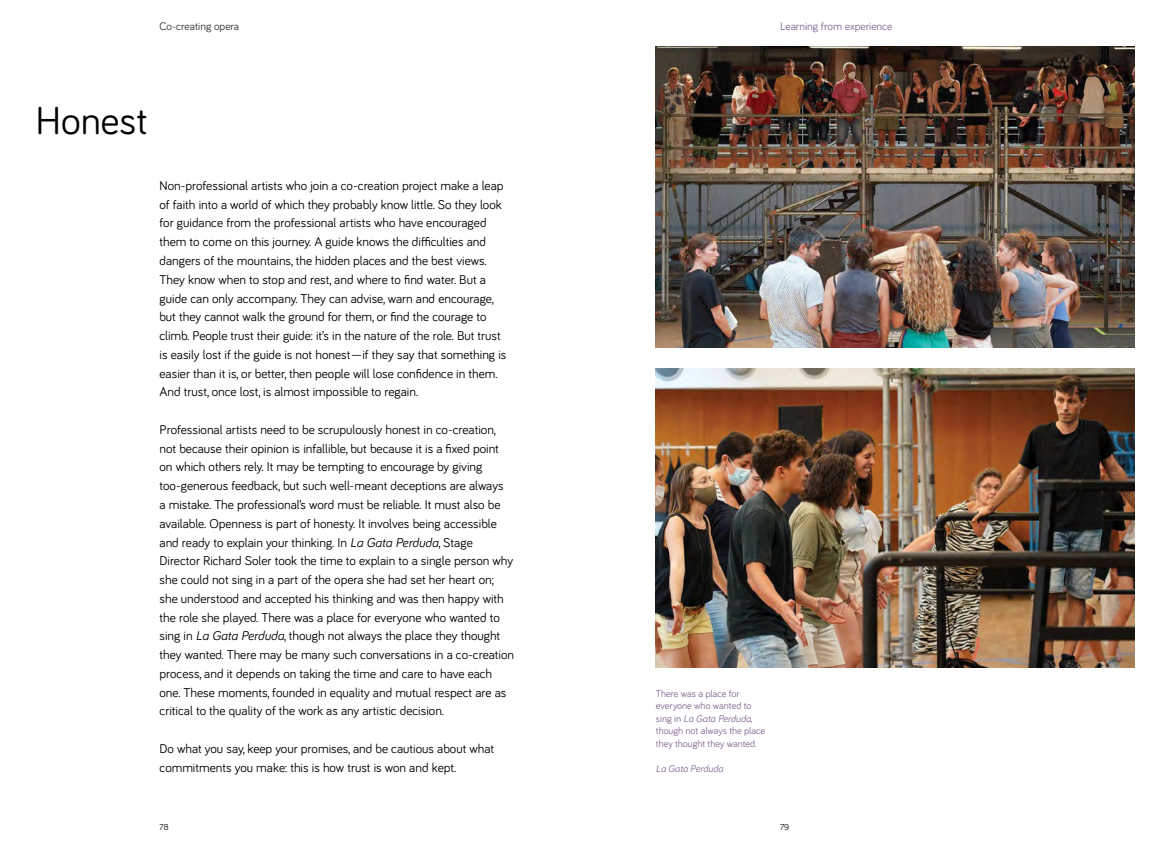
<style>
.page{position:relative;width:1170px;height:851px;background:#fff}
.page>*{position:absolute;margin:0;border:0;box-sizing:border-box;transform-origin:0 0}
.Subhead{font:40px "Bariol";color:#000}
.Body{font:13.12px/18.8px "Bariol";color:#000}
.Running_Head{font:11.25px "Bariol";color:#806493}
.t1{font:11.25px "Bariol";color:#313031}
.Captions__Purple{font:10px/12.5px "Bariol";color:#806493}
.Captions__Purple-2{font:italic 10px "Bariol";color:#806493}
.Page_number{font:8.75px "Bariol";color:#000}
.s1{font-style:italic}
</style>
<div class="page">
<img style="left:656px;top:369px;width:478px;height:299px">
<img style="left:656px;top:46px;width:478px;height:301px">
<p class="t1" style="left:159px;top:19px;width:81px">Co-creating opera</p>
<p class="Subhead" style="left:35px;top:93px;width:114px">Honest</p>
<p class="Body" style="left:159px;top:175px;width:345px">Non-professional artists who join a co-creation project make a leap of faith into a world of which they probably know little. So they look for guidance from the professional artists who have encouraged them to come on this journey. A guide knows the difficulties and dangers of the mountains, the hidden places and the best views.<br>They know when to stop and rest, and where to find water. But a guide can only accompany. They can advise, warn and encourage,</p>
<p class="Body" style="left:159px;top:307px;width:348px">but they cannot walk the ground for them, or find the courage to climb. People trust their guide: it’s in the nature of the role. But trust is easily lost if the guide is not honest—if they say that something is easier than it is, or better, then people will lose confidence in them.<br>And trust, once lost, is almost impossible to regain.</p>
<p class="Body" style="left:159px;top:419px;width:356px">Professional artists need to be scrupulously honest in co-creation, not because their opinion is infallible, but because it is a fixed point on which others rely. It may be tempting to encourage by giving too-generous feedback, but such well-meant deceptions are always<br>a mistake. The professional’s word must be reliable. It must also be available. Openness is part of honesty. It involves being accessible and ready to explain your thinking. In <span class="s1">La Gata Perduda</span>, Stage Director Richard Soler took the time to explain to a single person why she could not sing in a part of the opera she had set her heart on; she understood and accepted his thinking and was then happy with the role she played. There was a place for everyone who wanted to sing in <span class="s1">La Gata Perduda</span>, though not always the place they thought they wanted. There may be many such conversations in a co-creation process, and it depends on taking the time and care to have each one. These moments, founded in equality and mutual respect are as critical to the quality of the work as any artistic decision.</p>
<p class="Body" style="left:159px;top:738px;width:336px">Do what you say, keep your promises, and be cautious about what commitments you make: this is how trust is won and kept.</p>
<p class="Page_number" style="left:159px;top:820px;width:11px">78</p>
<p class="Running_Head" style="left:780px;top:19px;width:114px">Learning from experience</p>
<p class="Captions__Purple" style="left:656px;top:686px;width:111px">There was a place for everyone who wanted to sing in <span class="s1">La Gata Perduda</span>, though not always the place they thought they wanted.</p>
<p class="Captions__Purple-2" style="left:656px;top:761px;width:69px">La Gata Perduda</p>
<p class="Page_number" style="left:780px;top:820px;width:11px">79</p>
</div>
